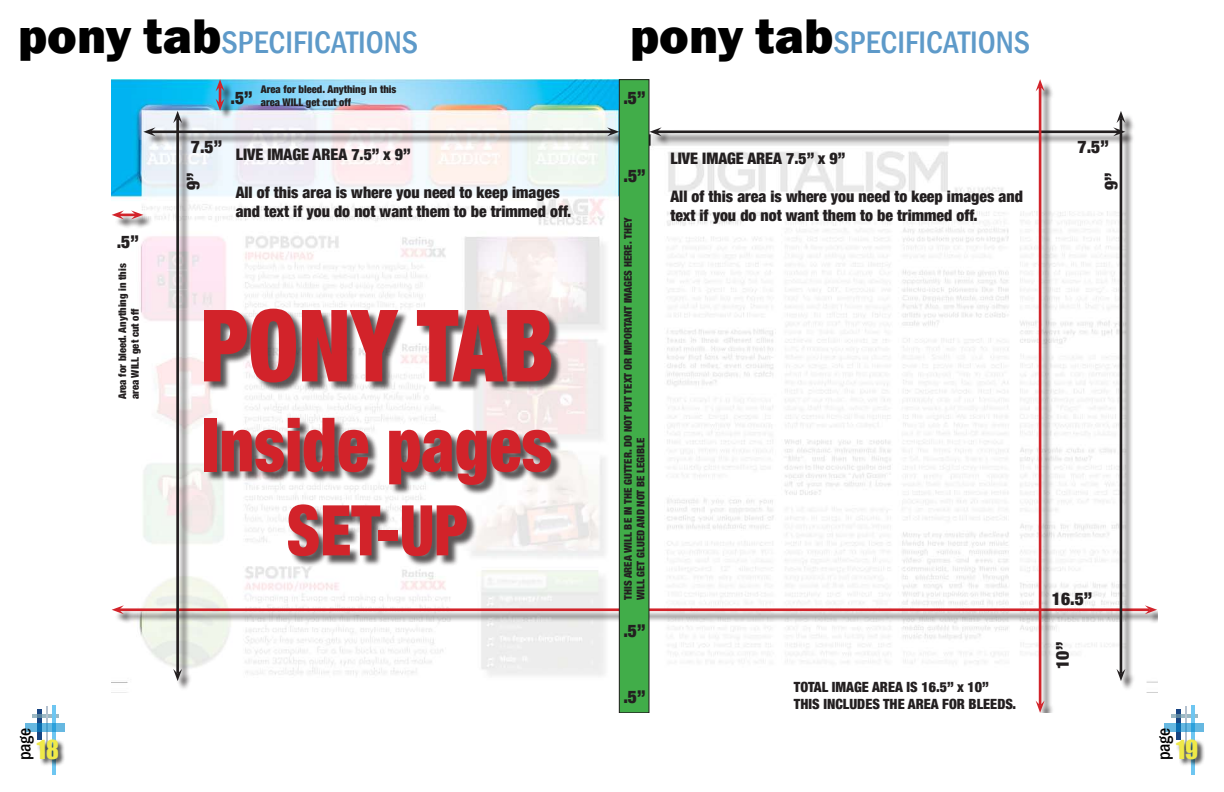
<style>
.page{position:relative;width:1224px;height:792px;background:#fff}
.page>*{position:absolute;margin:0;border:0;box-sizing:border-box;transform-origin:0 0}
.t1{font:900 condensed 100px "Helvetica Neue";color:#d2232a;scale:.89 1}
.t2{font:900 condensed 75px "Helvetica Neue";color:#d2232a;scale:.89 1}
.t3{font:900 condensed 70px "Helvetica Neue";color:#d2232a;scale:.89 1}
.t4{font:500 condensed 32px "Franklin Gothic";color:#5e9ac9}
.t5{font:24px "Impact";color:#efe948}
.t6{font:500 condensed 18px "Franklin Gothic";color:#000}
.t7{font:900 condensed 17.6px "Helvetica Neue";color:#231f20}
.t8{font:900 condensed 15.8px/19px "Helvetica Neue";color:#231f20}
.t9{font:900 condensed 14.1px/16.9px "Helvetica Neue";color:#231f20}
.t10{font:900 condensed 10.6px/12.7px "Helvetica Neue";color:#231f20}
.s1{font-weight:800;font-stretch:normal;font-size:50px;color:#000}
</style>
<div class="page">
<hr style="left:37px;top:710px;width:4px;height:30px;background:#184583">
<hr style="left:32px;top:714px;width:27px;height:3px;background:#729cab">
<hr style="left:46px;top:707px;width:1px;height:43px;background:#b5c2d0">
<hr style="left:52px;top:705px;width:4px;height:70px;background:#6ec6f1">
<svg style="left:26px;top:723px;width:39px;height:9px"></svg>
<div style="left:36px;top:739px;width:30px;height:28px;background:#000;opacity:.75"></div>
<hr style="left:1176px;top:710px;width:4px;height:30px;background:#184583">
<hr style="left:1171px;top:714px;width:27px;height:3px;background:#729cab">
<hr style="left:1185px;top:707px;width:1px;height:43px;background:#b5c2d0">
<hr style="left:1191px;top:705px;width:4px;height:70px;background:#6ec6f1">
<svg style="left:1165px;top:723px;width:39px;height:9px"></svg>
<div style="left:1175px;top:739px;width:30px;height:28px;background:#000;opacity:.75"></div>
<img style="left:112px;top:79px;width:1045px;height:614px">
<div style="left:145px;top:129px;width:483px;height:17px;background:#231f20;opacity:.75"></div>
<hr style="left:151px;top:130px;width:461px;height:3px;background:#231f20">
<svg style="left:143px;top:127px;width:13px;height:9px"></svg>
<svg style="left:607px;top:127px;width:12px;height:9px"></svg>
<div style="left:651px;top:129px;width:483px;height:17px;background:#231f20;opacity:.75"></div>
<hr style="left:657px;top:130px;width:461px;height:3px;background:#231f20">
<svg style="left:649px;top:127px;width:13px;height:9px"></svg>
<div style="left:113px;top:607px;width:1044px;height:17px;background:#231f20;opacity:.75"></div>
<hr style="left:119px;top:608px;width:1031px;height:3px;background:#d2232a">
<svg style="left:112px;top:605px;width:12px;height:9px"></svg>
<svg style="left:1145px;top:605px;width:12px;height:9px"></svg>
<div style="left:175px;top:112px;width:17px;height:578px;background:#231f20;opacity:.75"></div>
<hr style="left:176px;top:118px;width:3px;height:556px;background:#231f20">
<svg style="left:173px;top:111px;width:9px;height:12px"></svg>
<svg style="left:173px;top:669px;width:9px;height:12px"></svg>
<div style="left:1118px;top:112px;width:17px;height:578px;background:#231f20;opacity:.75"></div>
<hr style="left:1120px;top:118px;width:2px;height:556px;background:#231f20">
<svg style="left:1113px;top:111px;width:12px;height:25px"></svg>
<svg style="left:1117px;top:669px;width:8px;height:12px"></svg>
<div style="left:1037px;top:81px;width:17px;height:632px;background:#231f20;opacity:.75"></div>
<hr style="left:1039px;top:87px;width:2px;height:618px;background:#d2232a">
<svg style="left:1036px;top:79px;width:9px;height:12px"></svg>
<svg style="left:1036px;top:701px;width:9px;height:12px"></svg>
<div style="left:217px;top:81px;width:17px;height:39px;background:#231f20;opacity:.75"></div>
<svg style="left:216px;top:79px;width:9px;height:32px"></svg>
<div style="left:113px;top:212px;width:40px;height:17px;background:#231f20;opacity:.75"></div>
<svg style="left:112px;top:210px;width:31px;height:9px"></svg>
<div style="left:205px;top:310px;width:357px;height:257px;background:#231f20;opacity:.75"></div>
<div style="left:619px;top:80px;width:30px;height:633px;background:#41ad49"></div>
<div style="left:619px;top:79px;width:30px;height:634px;border:1px solid #231f20"></div>
<h3 class="t4" style="left:18px;top:21px;width:402px"><span class="s1">pony tab</span>SPECIFICATIONS</h3>
<h3 class="t4" style="left:630px;top:21px;width:402px"><span class="s1">pony tab</span>SPECIFICATIONS</h3>
<p class="t7" style="left:230px;top:86px;width:24px">.5”</p>
<p class="t10" style="left:261px;top:83px;width:137px">Area for bleed. Anything in this area WILL get cut off</p>
<p class="t7" style="left:623px;top:86px;width:24px">.5”</p>
<p class="t6" style="left:13px;top:760px;width:34px;rotate:-90deg">page</p>
<h3 class="t5" style="left:37px;top:731px;width:23px">18</h3>
<p class="t7" style="left:117px;top:231px;width:24px">.5”</p>
<p class="t10" style="left:116px;top:399px;width:137px;rotate:-90deg">Area for bleed. Anything in this area WILL get cut off</p>
<p class="t7" style="left:191px;top:136px;width:33px">7.5”</p>
<p class="t7" style="left:1078px;top:136px;width:33px">7.5”</p>
<p class="t8" style="left:236px;top:145px;width:177px">LIVE IMAGE AREA 7.5” x 9”</p>
<p class="t8" style="left:236px;top:183px;width:337px">All of this area is where you need to keep images and text if you do not want them to be trimmed off.</p>
<p class="t8" style="left:670px;top:149px;width:177px">LIVE IMAGE AREA 7.5” x 9”</p>
<p class="t8" style="left:670px;top:187px;width:354px">All of this area is where you need to keep images and text if you do not want them to be trimmed off.</p>
<p class="t7" style="left:624px;top:164px;width:24px">.5”</p>
<p class="t7" style="left:182px;top:190px;width:19px;rotate:-90deg">9”</p>
<p class="t7" style="left:1100px;top:190px;width:19px;rotate:-90deg">9”</p>
<p class="t10" style="left:622px;top:600px;width:384px;rotate:-90deg">THIS AREA WILL BE IN THE GUTTER. DO NOT PUT TEXT OR IMPORTANT IMAGES HERE. THEY<br>WILL GET GLUED AND NOT BE LEGIBLE</p>
<h1 class="t1" style="left:201px;top:284px;width:398px">PONY TAB</h1>
<h2 class="t2" style="left:202px;top:398px;width:395px">Inside pages</h2>
<h3 class="t3" style="left:287px;top:487px;width:205px">SET-UP</h3>
<p class="t7" style="left:1052px;top:588px;width:42px">16.5”</p>
<p class="t7" style="left:623px;top:620px;width:24px">.5”</p>
<p class="t7" style="left:623px;top:685px;width:24px">.5”</p>
<p class="t9" style="left:794px;top:679px;width:224px">TOTAL IMAGE AREA IS 16.5” x 10”<br>THIS INCLUDES THE AREA FOR BLEEDS.</p>
<p class="t7" style="left:1052px;top:669px;width:28px;rotate:-90deg">10”</p>
<p class="t6" style="left:1152px;top:760px;width:34px;rotate:-90deg">page</p>
<h3 class="t5" style="left:1176px;top:731px;width:24px">19</h3>
</div>
